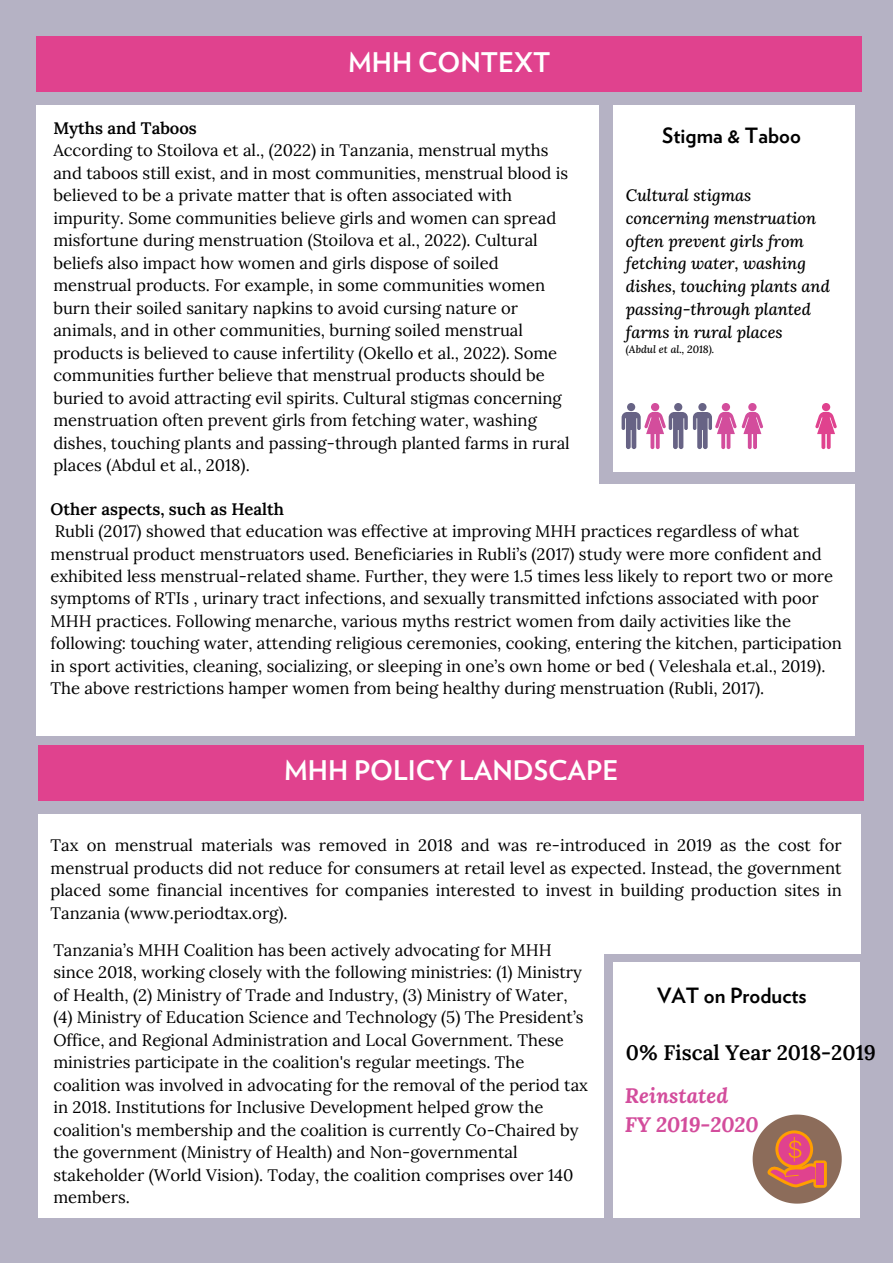
<style>
.page{position:relative;width:893px;height:1264px;background:#fff}
.page>*{position:absolute;margin:0;border:0;box-sizing:border-box;transform-origin:0 0}
.t1{font:700 27px "Verlag";color:#fff}
.t2{font:700 21px "Verlag";color:#000}
.t3{font:600 21px "Lora";color:#000}
.t4{font:italic 700 21px/29.2px "Lora";color:#d34d9c}
.t5{font:16.65px/22.5px "Lora";color:#000}
.t6{font:600 16.65px "Lora";color:#000}
.t7{font:italic 500 16.5px/22.8px "Lora";color:#000}
.t8{font:italic 500 10.5px "Lora";color:#000}
</style>
<div class="page">
<div style="left:0;top:0;width:892px;height:1262px;background:#b5b2c4"></div>
<div style="left:38px;top:813px;width:566px;height:404px;background:#fff"></div>
<div style="left:38px;top:813px;width:822px;height:140px;background:#fff"></div>
<div style="left:37px;top:484px;width:817px;height:251px;background:#fff"></div>
<div style="left:36px;top:105px;width:562px;height:631px;background:#fff"></div>
<div style="left:36px;top:36px;width:825px;height:55px;background:#e0428e"></div>
<div style="left:613px;top:962px;width:246px;height:255px;background:#fff"></div>
<svg style="left:734px;top:1096px;width:126px;height:122px"></svg>
<div style="left:816px;top:1163px;width:7px;height:21px;background:#e0428e"></div>
<div style="left:38px;top:745px;width:825px;height:55px;background:#e0428e"></div>
<div style="left:613px;top:105px;width:242px;height:367px;background:#fff"></div>
<div style="left:651px;top:403px;width:8px;height:8px;background:#d34d9c;border-radius:50%"></div>
<div style="left:721px;top:403px;width:9px;height:8px;background:#d34d9c;border-radius:50%"></div>
<div style="left:748px;top:403px;width:8px;height:8px;background:#d34d9c;border-radius:50%"></div>
<div style="left:821px;top:403px;width:9px;height:8px;background:#e0428e;border-radius:50%"></div>
<svg style="left:815px;top:412px;width:21px;height:37px"></svg>
<div style="left:627px;top:403px;width:8px;height:8px;background:#676385;border-radius:50%"></div>
<div style="left:674px;top:403px;width:8px;height:8px;background:#676385;border-radius:50%"></div>
<div style="left:698px;top:403px;width:8px;height:8px;background:#676385;border-radius:50%"></div>
<svg style="left:621px;top:412px;width:142px;height:37px"></svg>
<h1 class="t1" style="left:348px;top:50px;width:204px">MHH CONTEXT</h1>
<p class="t6" style="left:53px;top:117px;width:145px">Myths and Taboos</p>
<p class="t5" style="left:53px;top:139px;width:518px">According to Stoilova et al., (2022) in Tanzania, menstrual myths and taboos still exist, and in most communities, menstrual blood is believed to be a private matter that is often associated with impurity. Some communities believe girls and women can spread misfortune during menstruation (Stoilova et al., 2022). Cultural beliefs also impact how women and girls dispose of soiled menstrual products. For example, in some communities women burn their soiled sanitary napkins to avoid cursing nature or animals, and in other communities, burning soiled menstrual products is believed to cause infertility (Okello et al., 2022). Some communities further believe that menstrual products should be buried to avoid attracting evil spirits. Cultural stigmas concerning menstruation often prevent girls from fetching water, washing dishes, touching plants and passing-through planted farms in rural places (Abdul et al., 2018).</p>
<p class="t2" style="left:662px;top:126px;width:140px">Stigma &amp; Taboo</p>
<p class="t7" style="left:625px;top:183px;width:205px">Cultural stigmas concerning menstruation often prevent girls from fetching water, washing dishes, touching plants and passing-through planted farms in rural places</p>
<p class="t8" style="left:625px;top:342px;width:90px">(Abdul et al., 2018).</p>
<p class="t6" style="left:50px;top:498px;width:235px">Other aspects, such as Health</p>
<p class="t5" style="left:50px;top:519px;width:792px">Rubli (2017) showed that education was effective at improving MHH practices regardless of what menstrual product menstruators used. Beneficiaries in Rubli’s (2017) study were more confident and exhibited less menstrual-related shame. Further, they were 1.5 times less likely to report two or more symptoms of RTIs , urinary tract infections, and sexually transmitted infctions associated with poor MHH practices. Following menarche, various myths restrict women from daily activities like the following: touching water, attending religious ceremonies, cooking, entering the kitchen, participation in sport activities, cleaning, socializing, or sleeping in one’s own home or bed ( Veleshala et.al., 2019).<br>The above restrictions hamper women from being healthy during menstruation (Rubli, 2017).</p>
<h1 class="t1" style="left:284px;top:758px;width:336px">MHH POLICY LANDSCAPE</h1>
<p class="t5" style="left:50px;top:833px;width:792px;text-align:justify">Tax on menstrual materials was removed in 2018 and was re-introduced in 2019 as the cost for menstrual products did not reduce for consumers at retail level as expected. Instead, the government placed some financial incentives for companies interested to invest in building production sites in Tanzania (www.periodtax.org).</p>
<p class="t5" style="left:53px;top:938px;width:536px">Tanzania’s MHH Coalition has been actively advocating for MHH since 2018, working closely with the following ministries: (1) Ministry of Health, (2) Ministry of Trade and Industry, (3) Ministry of Water, (4) Ministry of Education Science and Technology (5) The President’s Office, and Regional Administration and Local Government. These ministries participate in the coalition's regular meetings. The coalition was involved in advocating for the removal of the period tax in 2018. Institutions for Inclusive Development helped grow the coalition's membership and the coalition is currently Co-Chaired by the government (Ministry of Health) and Non-governmental stakeholder (World Vision). Today, the coalition comprises over 140 members.</p>
<p class="t2" style="left:657px;top:985px;width:151px">VAT on Products</p>
<p class="t3" style="left:625px;top:1039px;width:252px">0% Fiscal Year 2018-2019</p>
<p class="t4" style="left:625px;top:1079px;width:135px">Reinstated<br>FY 2019-2020</p>
</div>
